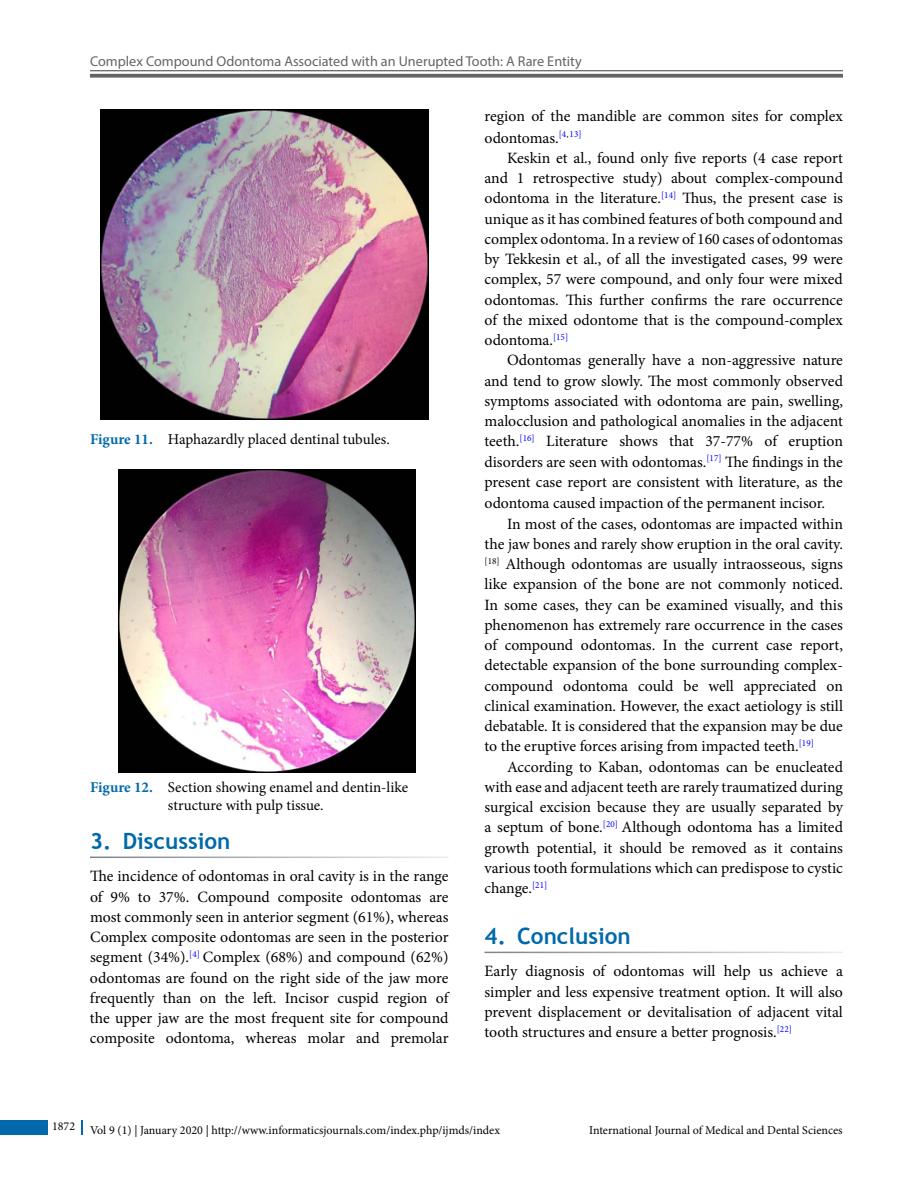
<style>
.page{position:relative;width:918px;height:1188px;background:#fff}
.page>*{position:absolute;margin:0;border:0;box-sizing:border-box;transform-origin:0 0}
.t1{font:700 22.5px "Trebuchet MS";color:#0069aa}
.t2{font:15.75px/20.2px "Minion Pro";letter-spacing:-.005em;color:#000;text-align:justify}
.t3{font:15px/18px "Minion Pro";color:#000;text-align:center}
.t4{font:14.25px "Myriad Pro";color:#636466}
.t5{font:12px "Minion Pro";color:#000}
.s1{font-weight:700;color:#0069aa}
</style>
<div class="page">
<div style="left:0;top:1120px;width:47px;height:15px;background:#0069aa"></div>
<svg style="left:81px;top:1120px;width:1px;height:15px"></svg>
<hr style="left:90px;top:70px;width:753px;height:1px;background:#636466">
<svg style="left:90px;top:74px;width:753px;height:4px;background:#737375"></svg>
<img style="left:101px;top:110px;width:328px;height:310px">
<img style="left:118px;top:469px;width:297px;height:303px">
<p class="t4" style="left:90px;top:52px;width:493px">Complex Compound Odontoma Associated with an Unerupted Tooth: A Rare Entity</p>
<p class="t3" style="left:90px;top:431px;width:301px"><span class="s1">Figure 11.</span> Haphazardly placed dentinal tubules.</p>
<p class="t3" style="left:90px;top:778px;width:320px"><span class="s1">Figure 12.</span> Section showing enamel and dentin-like structure with pulp tissue.</p>
<h1 class="t1" style="left:90px;top:827px;width:142px">3. Discussion</h1>
<p class="t2" style="left:90px;top:866px;width:360px">The incidence of odontomas in oral cavity is in the range of 9% to 37%. Compound composite odontomas are most commonly seen in anterior segment (61%), whereas Complex composite odontomas are seen in the posterior segment (34%).<sup>[4]</sup> Complex (68%) and compound (62%) odontomas are found on the right side of the jaw more frequently than on the left. Incisor cuspid region of the upper jaw are the most frequent site for compound composite odontoma, whereas molar and premolar</p>
<p class="t2" style="left:484px;top:105px;width:360px;line-height:21.6px">region of the mandible are common sites for complex odontomas.<sup>[4</sup><sup>,</sup> <sup>13]</sup></p>
<p class="t2" style="left:484px;top:148px;width:360px;text-indent:23px">Keskin et al., found only five reports (4 case report and 1 retrospective study) about complex-compound odontoma in the literature.<sup>[14]</sup> Thus, the present case is unique as it has combined features of both compound and complex odontoma. In a review of 160 cases of odontomas by Tekkesin et al., of all the investigated cases, 99 were complex, 57 were compound, and only four were mixed odontomas. This further confirms the rare occurrence of the mixed odontome that is the compound-complex odontoma.<sup>[15]</sup></p>
<p class="t2" style="left:484px;top:350px;width:360px;text-indent:23px">Odontomas generally have a non-aggressive nature and tend to grow slowly. The most commonly observed symptoms associated with odontoma are pain, swelling, malocclusion and pathological anomalies in the adjacent teeth.<sup>[16]</sup> Literature shows that 37-77% of eruption disorders are seen with odontomas.<sup>[17]</sup> The findings in the present case report are consistent with literature, as the odontoma caused impaction of the permanent incisor.</p>
<p class="t2" style="left:484px;top:514px;width:360px;text-indent:23px">In most of the cases, odontomas are impacted within the jaw bones and rarely show eruption in the oral cavity. <sup>[18]</sup> Although odontomas are usually intraosseous, signs like expansion of the bone are not commonly noticed.<br>In some cases, they can be examined visually, and this phenomenon has extremely rare occurrence in the cases of compound odontomas. In the current case report, detectable expansion of the bone surrounding complex&shy;compound odontoma could be well appreciated on clinical examination. However, the exact aetiology is still debatable. It is considered that the expansion may be due to the eruptive forces arising from impacted teeth.<sup>[19]</sup></p>
<p class="t2" style="left:484px;top:757px;width:360px;text-indent:23px">According to Kaban, odontomas can be enucleated with ease and adjacent teeth are rarely traumatized during surgical excision because they are usually separated by a septum of bone.<sup>[20]</sup> Although odontoma has a limited growth potential, it should be removed as it contains various tooth formulations which can predispose to cystic change.<sup>[21]</sup></p>
<h1 class="t1" style="left:484px;top:922px;width:148px">4. Conclusion</h1>
<p class="t2" style="left:484px;top:961px;width:360px">Early diagnosis of odontomas will help us achieve a simpler and less expensive treatment option. It will also prevent displacement or devitalisation of adjacent vital tooth structures and ensure a better prognosis.<sup>[22]</sup></p>
<p class="t5" style="left:52px;top:1118px;width:25px">1872</p>
<p class="t5" style="left:90px;top:1123px;width:412px">Vol 9 (1) | January 2020 | http://www.informaticsjournals.com/index.php/ijmds/index</p>
<p class="t5" style="left:589px;top:1123px;width:255px">International Journal of Medical and Dental Sciences</p>
</div>
